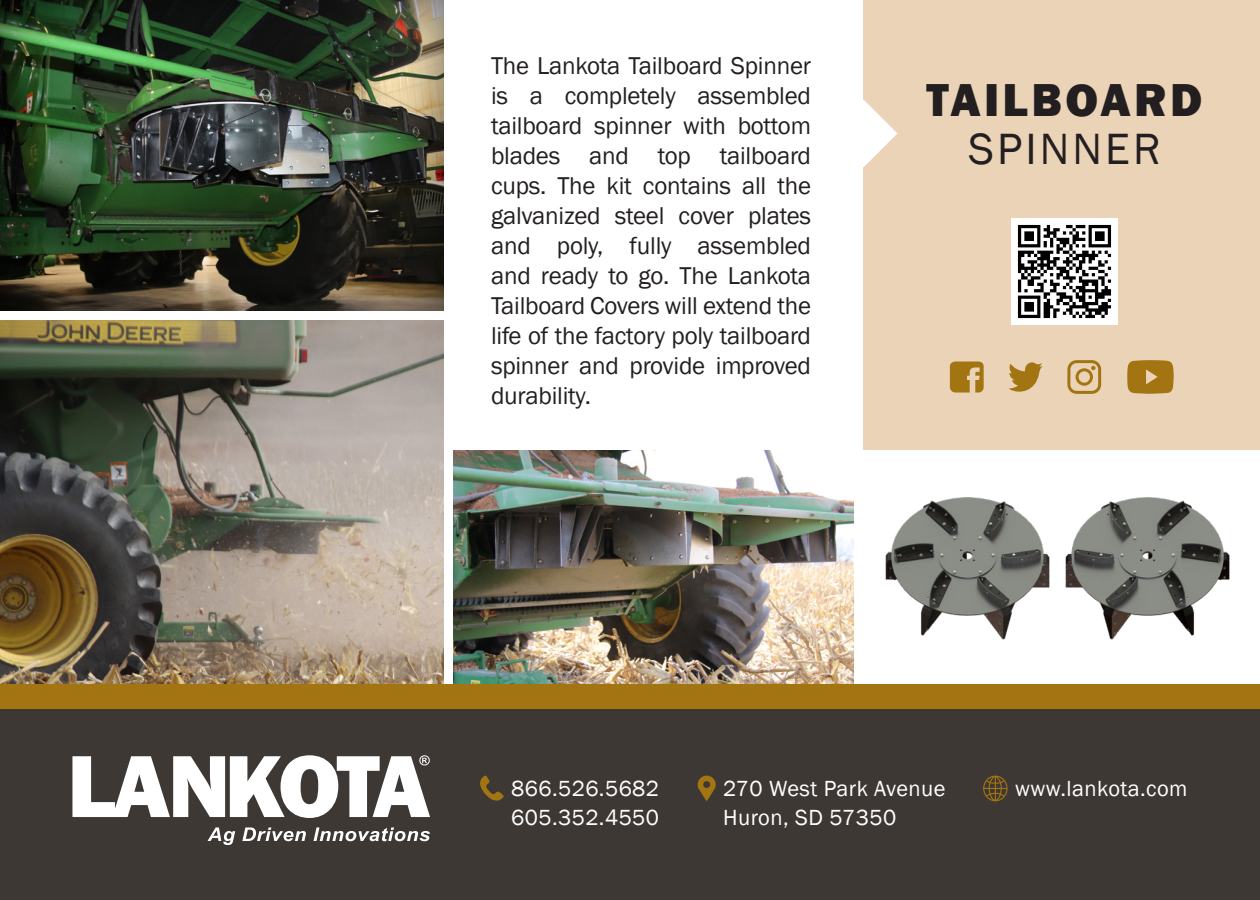
<style>
.page{position:relative;width:1260px;height:900px;background:#fff}
.page>*{position:absolute;margin:0;border:0;box-sizing:border-box;transform-origin:0 0}
.t1{font:800 47.5px "Franklin Gothic";letter-spacing:.07em;color:#231f20}
.t2{font:45px "Franklin Gothic";letter-spacing:.07em;color:#231f20}
.t3{font:25px/30px "Franklin Gothic";letter-spacing:-.01em;color:#231f20;text-align:justify}
.t4{font:22.5px "Franklin Gothic";letter-spacing:.02em;color:#fff}
</style>
<div class="page">
<img style="left:454px;top:450px;width:400px;height:234px">
<div style="left:0;top:709px;width:1260px;height:191px;background:#3e3835"></div>
<div style="left:0;top:684px;width:1260px;height:25px;background:#a37512"></div>
<svg style="left:208px;top:827px;width:27px;height:18px"></svg>
<svg style="left:242px;top:827px;width:64px;height:14px"></svg>
<svg style="left:314px;top:827px;width:116px;height:14px"></svg>
<svg style="left:72px;top:755px;width:358px;height:63px"></svg>
<svg style="left:480px;top:775px;width:24px;height:26px"></svg>
<svg style="left:698px;top:776px;width:18px;height:25px"></svg>
<svg style="left:983px;top:776px;width:25px;height:25px"></svg>
<div style="left:0;top:0;width:444px;height:311px;background:#231f20;opacity:.75"></div>
<div style="left:864px;top:0;width:396px;height:450px;background:#ead3b7"></div>
<svg style="left:864px;top:100px;width:33px;height:67px"></svg>
<img style="left:0;top:320px;width:444px;height:364px">
<img style="left:885px;top:497px;width:345px;height:143px">
<svg style="left:1009px;top:362px;width:33px;height:30px"></svg>
<svg style="left:1067px;top:360px;width:34px;height:34px"></svg>
<svg style="left:1127px;top:360px;width:47px;height:34px;background:#ac8128"></svg>
<svg style="left:950px;top:362px;width:34px;height:31px"></svg>
<img style="left:1012px;top:218px;width:105px;height:106px">
<p class="t3" style="left:491px;top:51px;width:322px">The Lankota Tailboard Spinner is a completely assembled tailboard spinner with bottom blades and top tailboard cups. The kit contains all the galvanized steel cover plates and poly, fully assembled and ready to go. The Lankota Tailboard Covers will extend the life of the factory poly tailboard spinner and provide improved durability.</p>
<p class="t1" style="left:926px;top:70px;width:278px">TAILBOARD</p>
<p class="t2" style="left:968px;top:121px;width:194px">SPINNER</p>
<p class="t4" style="left:511px;top:775px;width:150px">866.526.5682</p>
<p class="t4" style="left:511px;top:803px;width:150px">605.352.4550</p>
<p class="t4" style="left:723px;top:775px;width:224px">270 West Park Avenue</p>
<p class="t4" style="left:723px;top:803px;width:175px">Huron, SD 57350</p>
<p class="t4" style="left:1015px;top:775px;width:174px">www.lankota.com</p>
</div>
